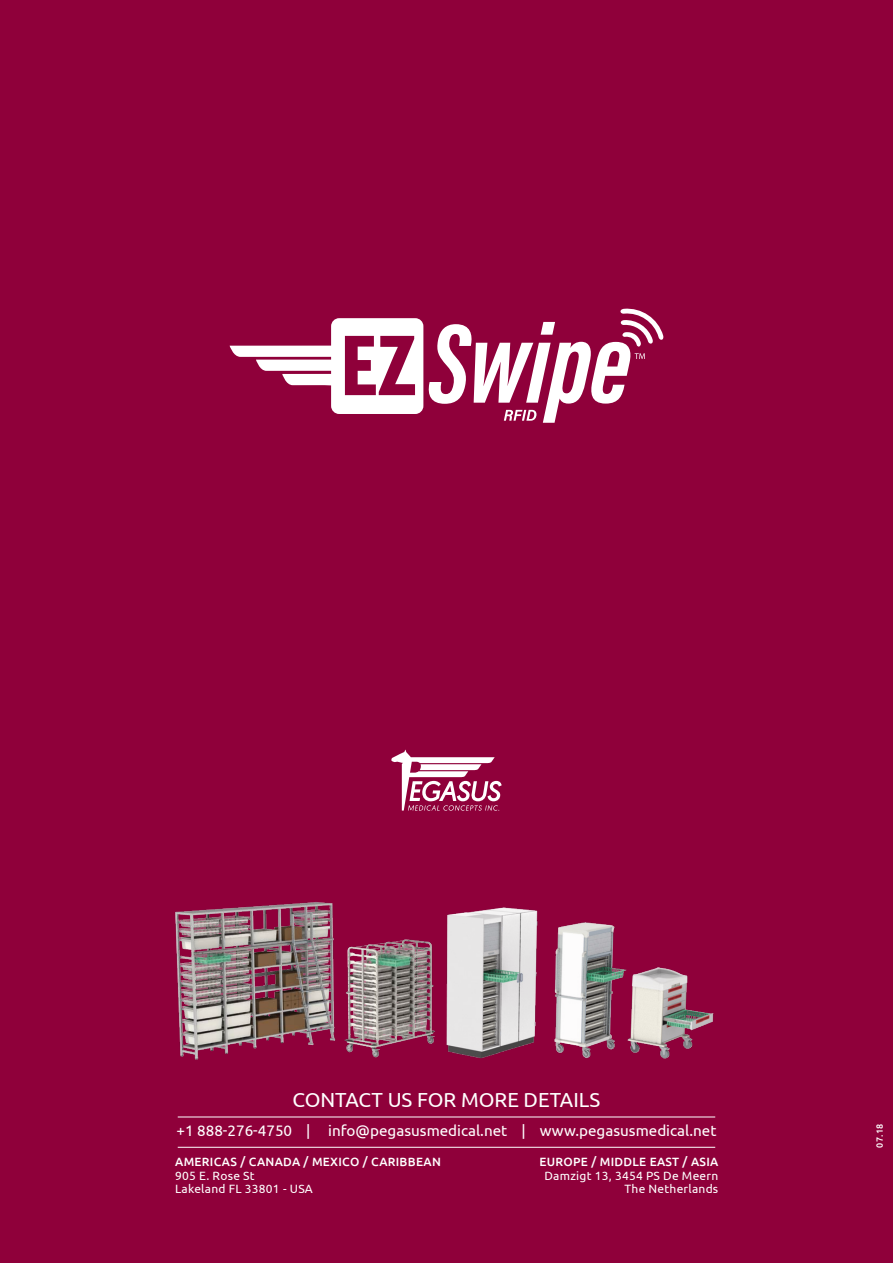
<style>
.page{position:relative;width:893px;height:1263px;background:#8f003a}
.page>*{position:absolute;margin:0;border:0;box-sizing:border-box;transform-origin:0 0}
.t1{font:20.25px "Ubuntu";color:#fff}
.t2{font:15.3px "Ubuntu";color:#fff}
.t3{font:12px/13.5px "Ubuntu";letter-spacing:.02em;color:#fff}
.t4{font:500 12px "Ubuntu";letter-spacing:.025em;color:#fff}
.t5{font:500 9px "Ubuntu";color:#fff}
</style>
<div class="page">
<img style="left:175px;top:902px;width:161px;height:158px">
<img style="left:344px;top:939px;width:91px;height:119px">
<img style="left:439px;top:907px;width:107px;height:211px">
<img style="left:536px;top:907px;width:81px;height:201px">
<img style="left:617px;top:967px;width:97px;height:92px">
<svg style="left:391px;top:749px;width:111px;height:62px"></svg>
<hr style="left:178px;top:1116px;width:537px;height:1px;background:#fff">
<hr style="left:178px;top:1147px;width:537px;height:1px;background:#fff">
<svg style="left:230px;top:308px;width:434px;height:115px"></svg>
<h1 class="t1" style="left:293px;top:1087px;width:309px">CONTACT US FOR MORE DETAILS</h1>
<p class="t2" style="left:176px;top:1121px;width:541px">+1 888-276-4750 | info@pegasusmedical.net | www.pegasusmedical.net</p>
<p class="t5" style="left:874px;top:1147px;width:25px;rotate:-90deg">07.18</p>
<p class="t4" style="left:175px;top:1154px;width:267px">AMERICAS / CANADA / MEXICO / CARIBBEAN</p>
<p class="t3" style="left:175px;top:1168px;width:139px">905 E. Rose St<br>Lakeland FL 33801 - USA</p>
<p class="t4" style="left:539px;top:1154px;width:180px">EUROPE / MIDDLE EAST / ASIA</p>
<p class="t3" style="left:544px;top:1168px;width:175px;text-align:right">Damzigt 13, 3454 PS De Meern<br>The Netherlands</p>
</div>
